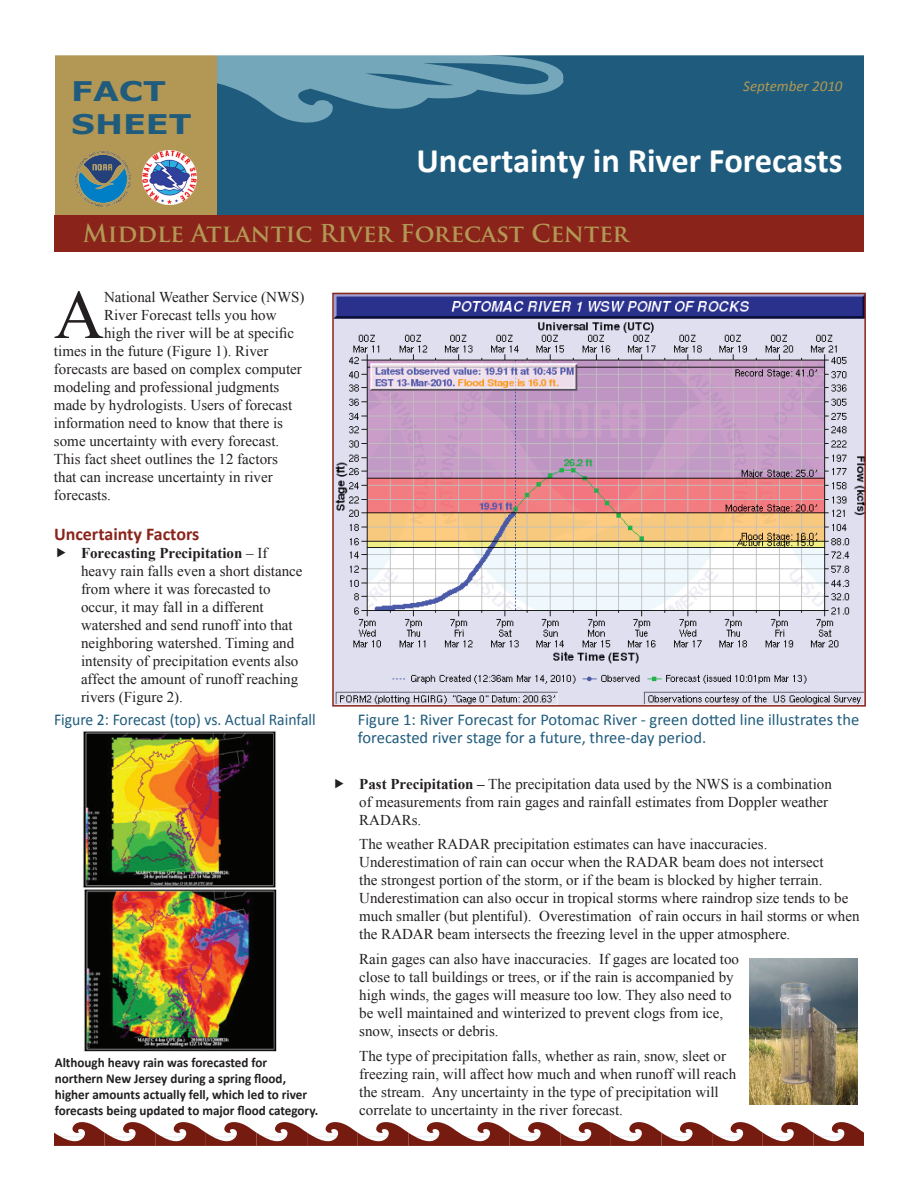
<style>
.page{position:relative;width:918px;height:1188px;background:#fff}
.page>*{position:absolute;margin:0;border:0;box-sizing:border-box;transform-origin:0 0}
.t1{font:69.3px "Times New Roman";color:#231f20}
.t2{font:700 34.5px "Calibri";color:#fff}
.t3{font:700 27px/32.4px "Verdana";color:#1f5b7c;scale:1.24 1}
.t4{font:700 24px "Trajan Pro";color:#b29854}
.t5{font:700 18px "Calibri";color:#8a241b}
.t6{font:16.5px/18px "Calibri";color:#1f5b7c}
.t7{font:16.5px "Calibri";color:#1f5b7c;scale:.95 1}
.t8{font:15px/18px "Times New Roman";color:#231f20}
.t9{font:italic 15px "Calibri";color:#b29854}
.t10{font:700 13.5px/16.2px "Calibri";color:#231f20}
.s1{font-weight:700}
</style>
<div class="page">
<svg style="left:54px;top:1122px;width:810px;height:24px"></svg>
<div style="left:55px;top:215px;width:809px;height:37px;background:#8a241b"></div>
<div style="left:206px;top:55px;width:658px;height:160px;background:#1f5b7c"></div>
<svg style="left:217px;top:55px;width:352px;height:68px"></svg>
<div style="left:55px;top:55px;width:162px;height:160px;background:#b29854"></div>
<img style="left:749px;top:958px;width:108px;height:146px">
<img style="left:82px;top:731px;width:195px;height:321px">
<img style="left:335px;top:296px;width:528px;height:408px">
<div style="left:332px;top:293px;width:534px;height:414px;border:2px solid #8a241b"></div>
<img style="left:142px;top:150px;width:54px;height:54px">
<img style="left:74px;top:150px;width:57px;height:57px">
<h3 class="t3" style="left:71px;top:75px;width:99px">FACT<br>SHEET</h3>
<p class="t9" style="left:743px;top:75px;width:101px">September 2010</p>
<h2 class="t2" style="left:416px;top:138px;width:428px">Uncertainty in River Forecasts</h2>
<h3 class="t4" style="left:83px;top:218px;width:548px">Middle Atlantic River Forecast Center</h3>
<h1 class="t1" style="left:54px;top:268px;width:52px">A</h1>
<p class="t8" style="left:104px;top:288px;width:202px">National Weather Service (NWS)</p>
<p class="t8" style="left:104px;top:306px;width:174px">River Forecast tells you how</p>
<p class="t8" style="left:104px;top:324px;width:191px">high the river will be at specific</p>
<p class="t8" style="left:54px;top:342px;width:216px">times in the future (Figure 1). River</p>
<p class="t8" style="left:54px;top:360px;width:249px">forecasts are based on complex computer</p>
<p class="t8" style="left:54px;top:378px;width:227px">modeling and professional judgments</p>
<p class="t8" style="left:54px;top:396px;width:240px">made by hydrologists. Users of forecast</p>
<p class="t8" style="left:54px;top:414px;width:231px">information need to know that there is</p>
<p class="t8" style="left:54px;top:432px;width:227px">some uncertainty with every forecast.</p>
<p class="t8" style="left:54px;top:450px;width:226px">This fact sheet outlines the 12 factors</p>
<p class="t8" style="left:54px;top:468px;width:220px">that can increase uncertainty in river</p>
<p class="t8" style="left:54px;top:486px;width:59px">forecasts.</p>
<p class="t5" style="left:54px;top:522px;width:147px">Uncertainty Factors</p>
<p class="t8" style="left:81px;top:543px;width:223px"><span class="s1">Forecasting Precipitation</span> – If heavy rain falls even a short distance from where it was forecasted to occur, it may fall in a different watershed and send runoff into that neighboring watershed. Timing and intensity of precipitation events also affect the amount of runoff reaching rivers (Figure 2).</p>
<p class="t7" style="left:54px;top:709px;width:277px">Figure 2: Forecast (top) vs. Actual Rainfall</p>
<p class="t10" style="left:55px;top:1054px;width:265px">Although heavy rain was forecasted for northern New Jersey during a spring flood, higher amounts actually fell, which led to river forecasts being updated to major flood category.</p>
<p class="t6" style="left:358px;top:710px;width:503px">Figure 1: River Forecast for Potomac River - green dotted line illustrates the forecasted river stage for a future, three-day period.</p>
<p class="t8" style="left:359px;top:774px;width:474px"><span class="s1">Past Precipitation –</span> The precipitation data used by the NWS is a combination of measurements from rain gages and rainfall estimates from Doppler weather<br>RADARs.</p>
<p class="t8" style="left:359px;top:835px;width:502px">The weather RADAR precipitation estimates can have inaccuracies.<br>Underestimation of rain can occur when the RADAR beam does not intersect<br>the strongest portion of the storm, or if the beam is blocked by higher terrain.<br>Underestimation can also occur in tropical storms where raindrop size tends to be much smaller (but plentiful). Overestimation of rain occurs in hail storms or when the RADAR beam intersects the freezing level in the upper atmosphere.</p>
<p class="t8" style="left:359px;top:950px;width:381px">Rain gages can also have inaccuracies. If gages are located too close to tall buildings or trees, or if the rain is accompanied by high winds, the gages will measure too low. They also need to be well maintained and winterized to prevent clogs from ice, snow, insects or debris.</p>
<p class="t8" style="left:359px;top:1047px;width:379px">The type of precipitation falls, whether as rain, snow, sleet or freezing rain, will affect how much and when runoff will reach the stream. Any uncertainty in the type of precipitation will correlate to uncertainty in the river forecast.</p>
</div>
